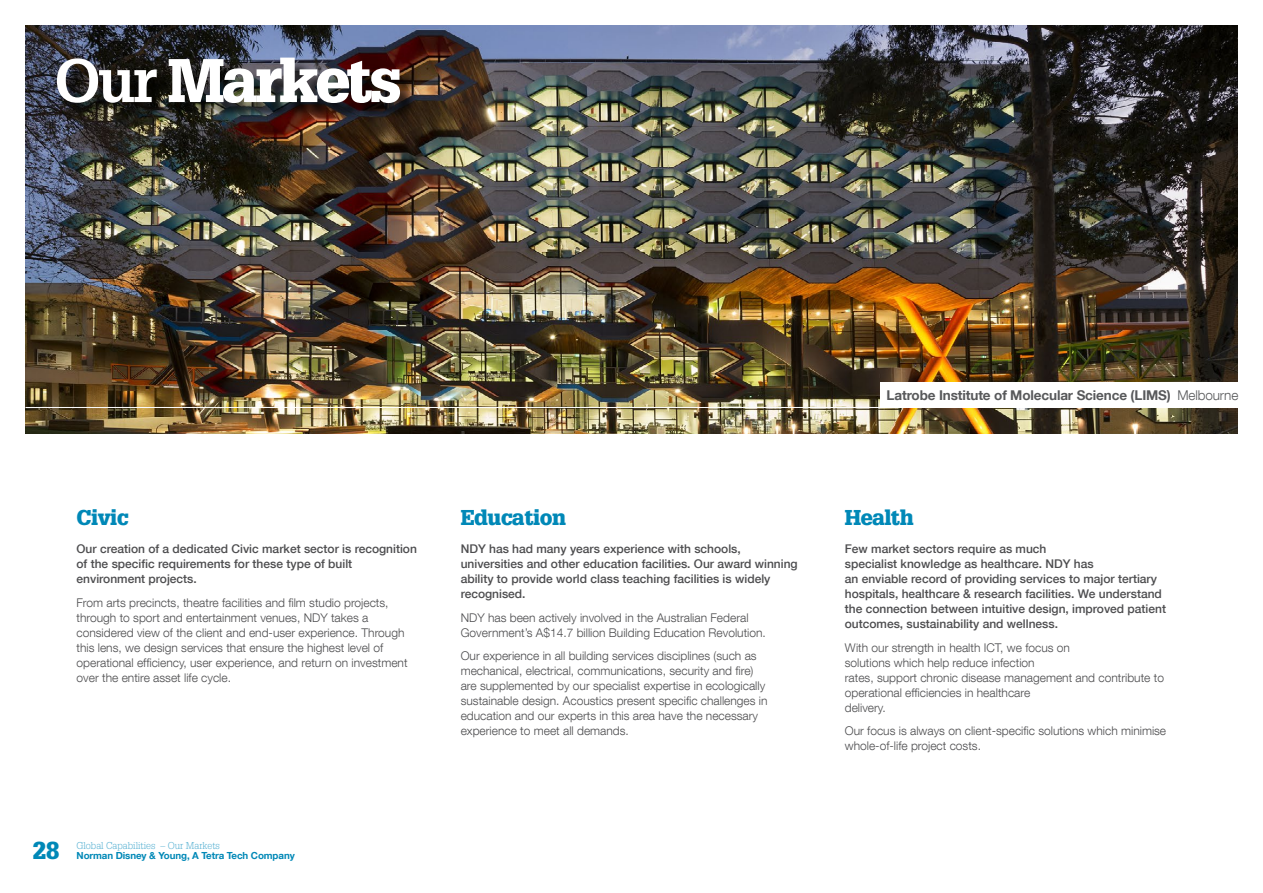
<style>
.page{position:relative;width:1263px;height:893px;background:#fff}
.page>*{position:absolute;margin:0;border:0;box-sizing:border-box;transform-origin:0 0}
.t1{font:900 60px "Glypha LT Std";letter-spacing:-.05em;color:#fff}
.t2{font:900 24px "Glypha LT Std";color:#0088b7}
.t3{font:900 21px "Glypha LT Std";letter-spacing:-.02em;color:#0088b7}
.t4{font:700 13.5px "Helvetica Neue LT Com";letter-spacing:-.01em;color:#58595b}
.t5{font:300 12px/15px "Helvetica Neue LT Com";color:#4d4d4f}
.t6{font:500 12px/15px "Helvetica Neue LT Com";color:#4d4d4f}
.t7{font:700 9.75px "Helvetica Neue LT Com";letter-spacing:-.01em;color:#0088b7}
.t8{font:300 9.75px "Glypha LT Std";color:#51aed1}
.s1{font-weight:700}
.s2{font-weight:300}
</style>
<div class="page">
<img style="left:26px;top:26px;width:1211px;height:408px">
<div style="left:60px;top:60px;width:359px;height:61px;background:#000;opacity:.75"></div>
<hr style="left:26px;top:407px;width:1230px;height:1px;background:#fff">
<div style="left:880px;top:383px;width:361px;height:25px;background:#fff"></div>
<h1 class="t1" style="left:54px;top:44px;width:349px"><span class="s1">Our</span> Markets</h1>
<h3 class="t3" style="left:77px;top:505px;width:53px">Civic</h3>
<p class="t6" style="left:77px;top:541px;width:342px">Our creation of a dedicated Civic market sector is recognition of the specific requirements for these type of built environment projects.</p>
<p class="t5" style="left:77px;top:595px;width:332px">From arts precincts, theatre facilities and film studio projects, through to sport and entertainment venues, NDY takes a considered view of the client and end-user experience. Through this lens, we design services that ensure the highest level of operational efficiency, user experience, and return on investment over the entire asset life cycle.</p>
<h2 class="t2" style="left:33px;top:836px;width:28px">28</h2>
<p class="t8" style="left:77px;top:840px;width:145px">Global Capabilities – Our Markets</p>
<p class="t7" style="left:77px;top:849px;width:220px">Norman Disney &amp; Young, A Tetra Tech Company</p>
<h3 class="t3" style="left:461px;top:505px;width:107px">Education</h3>
<p class="t6" style="left:461px;top:541px;width:339px">NDY has had many years experience with schools, universities and other education facilities. Our award winning ability to provide world class teaching facilities is widely recognised.</p>
<p class="t5" style="left:461px;top:610px;width:307px">NDY has been actively involved in the Australian Federal<br>Government’s A$14.7 billion Building Education Revolution.</p>
<p class="t5" style="left:461px;top:648px;width:308px">Our experience in all building services disciplines (such as mechanical, electrical, communications, security and fire) are supplemented by our specialist expertise in ecologically sustainable design. Acoustics present specific challenges in education and our experts in this area have the necessary experience to meet all demands.</p>
<p class="t4" style="left:887px;top:387px;width:353px">Latrobe Institute of Molecular Science (LIMS) <span class="s2">Melbourne</span></p>
<h3 class="t3" style="left:845px;top:505px;width:71px">Health</h3>
<p class="t6" style="left:845px;top:541px;width:323px">Few market sectors require as much<br>specialist knowledge as healthcare. NDY has<br>an enviable record of providing services to major tertiary hospitals, healthcare &amp; research facilities. We understand the connection between intuitive design, improved patient outcomes, sustainability and wellness.</p>
<p class="t5" style="left:845px;top:640px;width:321px">With our strength in health ICT, we focus on<br>solutions which help reduce infection<br>rates, support chronic disease management and contribute to operational efficiencies in healthcare<br>delivery.</p>
<p class="t5" style="left:845px;top:723px;width:323px">Our focus is always on client-specific solutions which minimise whole-of-life project costs.</p>
</div>
